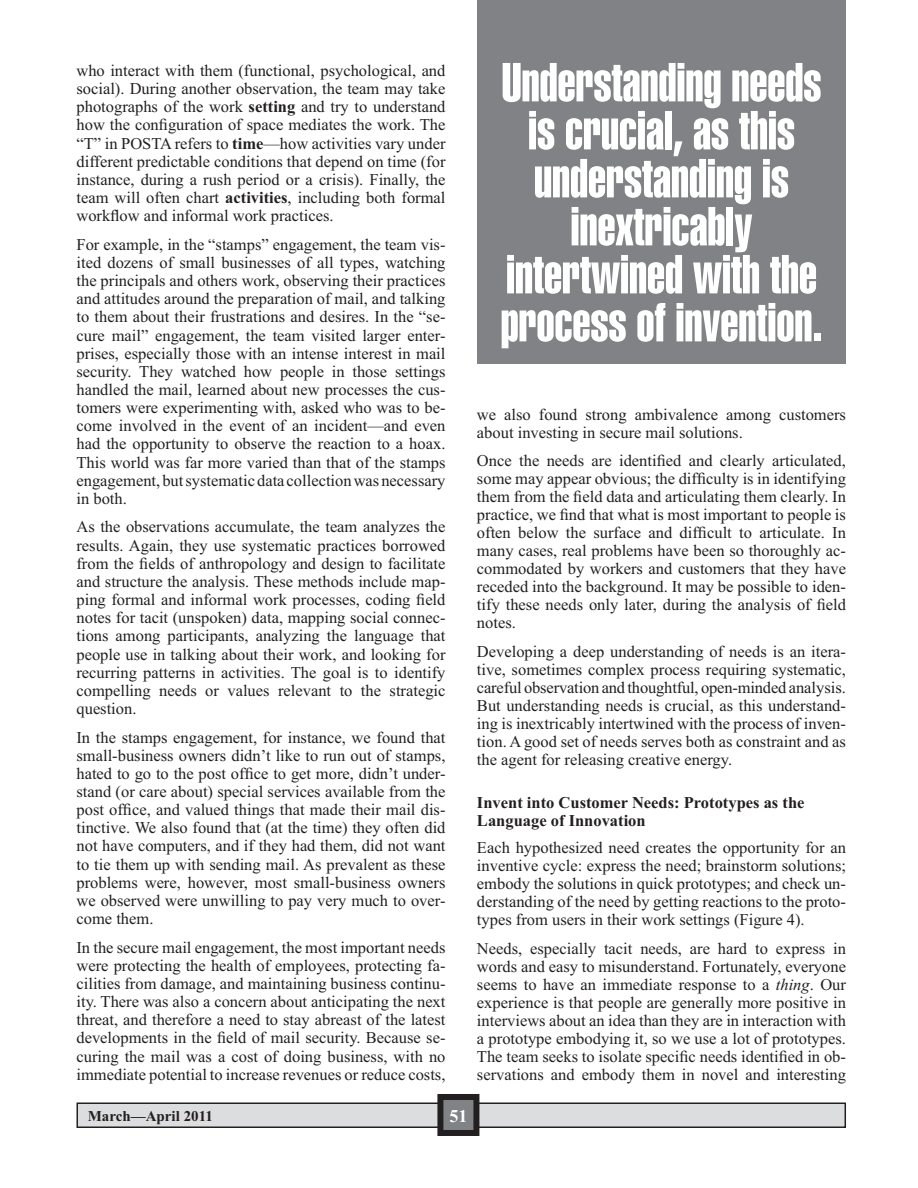
<style>
.page{position:relative;width:918px;height:1188px;background:#fff}
.page>*{position:absolute;margin:0;border:0;box-sizing:border-box;transform-origin:0 0}
.t1{font:54px/48px "Helvetica Extra Compressed";color:#fff;text-align:center}
.t2{font:700 18px "Times New Roman";color:#fff}
.t3{font:16.5px/18.1px "Times New Roman";color:#231f20;text-align:justify}
.t4{font:700 16.5px/18px "Times New Roman";color:#231f20}
.t5{font:700 15px "Times New Roman";color:#231f20}
.s1{font-weight:700}
.s2{font-style:italic}
</style>
<div class="page">
<div style="left:77px;top:1103px;width:768px;height:24px;background:#dcddde"></div>
<div style="left:76px;top:1102px;width:770px;height:26px;border:2px solid #231f20"></div>
<div style="left:440px;top:1097px;width:36px;height:36px;background:#808285"></div>
<div style="left:437px;top:1094px;width:42px;height:42px;border:6px solid #231f20"></div>
<div style="left:477px;top:0;width:369px;height:364px;background:#808285"></div>
<p class="t3" style="left:76px;top:61px;width:371px">who interact with them (functional, psychological, and social). During another observation, the team may take photographs of the work <span class="s1">setting</span> and try to understand how the configuration of space mediates the work. The “T” in POSTA refers to <span class="s1">time</span>—how activities vary under different predictable conditions that depend on time (for instance, during a rush period or a crisis). Finally, the team will often chart <span class="s1">activities</span>, including both formal workflow and informal work practices.</p>
<p class="t3" style="left:76px;top:235px;width:371px">For example, in the “stamps” engagement, the team vis&shy;ited dozens of small businesses of all types, watching the principals and others work, observing their practices and attitudes around the preparation of mail, and talking to them about their frustrations and desires. In the “se&shy;cure mail” engagement, the team visited larger enter&shy;prises, especially those with an intense interest in mail security. They watched how people in those settings handled the mail, learned about new processes the cus&shy;tomers were experimenting with, asked who was to be&shy;come involved in the event of an incident—and even had the opportunity to observe the reaction to a hoax.<br>This world was far more varied than that of the stamps engagement, but systematic data collection was necessary in both.</p>
<p class="t3" style="left:76px;top:518px;width:371px">As the observations accumulate, the team analyzes the results. Again, they use systematic practices borrowed from the fields of anthropology and design to facilitate and structure the analysis. These methods include map&shy;ping formal and informal work processes, coding field notes for tacit (unspoken) data, mapping social connec&shy;tions among participants, analyzing the language that people use in talking about their work, and looking for recurring patterns in activities. The goal is to identify compelling needs or values relevant to the strategic question.</p>
<p class="t3" style="left:76px;top:728px;width:371px">In the stamps engagement, for instance, we found that small-business owners didn’t like to run out of stamps, hated to go to the post office to get more, didn’t under&shy;stand (or care about) special services available from the post office, and valued things that made their mail dis&shy;tinctive. We also found that (at the time) they often did not have computers, and if they had them, did not want to tie them up with sending mail. As prevalent as these problems were, however, most small-business owners we observed were unwilling to pay very much to over&shy;come them.</p>
<p class="t3" style="left:76px;top:938px;width:371px">In the secure mail engagement, the most important needs were protecting the health of employees, protecting fa&shy;cilities from damage, and maintaining business continu&shy;ity. There was also a concern about anticipating the next threat, and therefore a need to stay abreast of the latest developments in the field of mail security. Because se&shy;curing the mail was a cost of doing business, with no immediate potential to increase revenues or reduce costs,</p>
<p class="t5" style="left:88px;top:1108px;width:127px">March—April 2011</p>
<p class="t2" style="left:449px;top:1106px;width:19px">51</p>
<h1 class="t1" style="left:501px;top:58px;width:323px">Understanding needs is crucial, as this understanding is inextricably intertwined with the process of invention.</h1>
<p class="t3" style="left:477px;top:405px;width:370px">we also found strong ambivalence among customers about investing in secure mail solutions.</p>
<p class="t3" style="left:477px;top:452px;width:371px">Once the needs are identified and clearly articulated, some may appear obvious; the difficulty is in identifying them from the field data and articulating them clearly. In practice, we find that what is most important to people is often below the surface and difficult to articulate. In many cases, real problems have been so thoroughly ac&shy;commodated by workers and customers that they have receded into the background. It may be possible to iden&shy;tify these needs only later, during the analysis of field notes.</p>
<p class="t3" style="left:477px;top:642px;width:371px">Developing a deep understanding of needs is an itera&shy;tive, sometimes complex process requiring systematic, careful observation and thoughtful, open-minded analysis.<br>But understanding needs is crucial, as this understand&shy;ing is inextricably intertwined with the process of inven&shy;tion. A good set of needs serves both as constraint and as the agent for releasing creative energy.</p>
<p class="t4" style="left:477px;top:794px;width:329px">Invent into Customer Needs: Prototypes as the<br>Language of Innovation</p>
<p class="t3" style="left:477px;top:839px;width:371px">Each hypothesized need creates the opportunity for an inventive cycle: express the need; brainstorm solutions; embody the solutions in quick prototypes; and check un&shy;derstanding of the need by getting reactions to the proto&shy;types from users in their work settings (Figure 4).</p>
<p class="t3" style="left:477px;top:939px;width:371px">Needs, especially tacit needs, are hard to express in words and easy to misunderstand. Fortunately, everyone seems to have an immediate response to a <span class="s2">thing</span>. Our experience is that people are generally more positive in interviews about an idea than they are in interaction with a prototype embodying it, so we use a lot of prototypes.<br>The team seeks to isolate specific needs identified in ob&shy;servations and embody them in novel and interesting</p>
</div>
